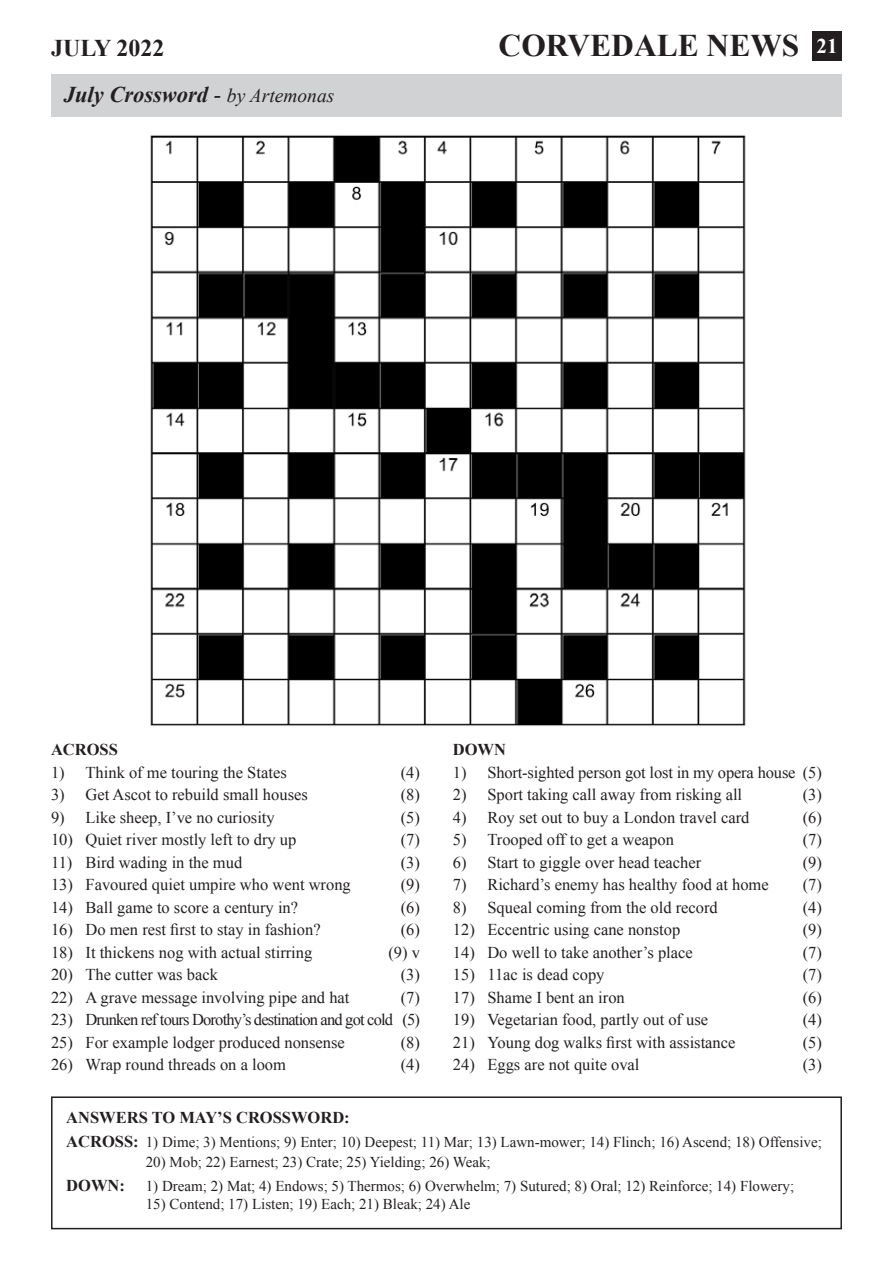
<style>
.page{position:relative;width:893px;height:1263px;background:#fff}
.page>*{position:absolute;margin:0;border:0;box-sizing:border-box;transform-origin:0 0}
.t1{font:700 31.5px "Times New Roman";color:#231f20}
.t2{font:700 24px "Times New Roman";color:#231f20}
.t3{font:italic 700 22.5px "Times New Roman";color:#231f20}
.t4{font:700 21px "Times New Roman";color:#fff}
.t5{font:16.5px "Times New Roman";color:#231f20}
.t6{font:16.5px "Times New Roman";letter-spacing:-.05em;color:#231f20}
.t7{font:700 16.5px "Times New Roman";color:#231f20}
.t8{font:15px "Times New Roman";color:#231f20}
.s1{font-weight:400}
.s2{font-weight:400;font-size:19.5px}
.s3{font-weight:700;font-size:16.5px}
</style>
<div class="page">
<img style="left:150px;top:135px;width:596px;height:591px">
<div style="left:51px;top:1096px;width:791px;height:133px;border:2px solid #231f20"></div>
<div style="left:51px;top:74px;width:791px;height:43px;background:#d1d2d4"></div>
<div style="left:812px;top:31px;width:30px;height:30px;background:#231f20"></div>
<p class="t2" style="left:51px;top:32px;width:115px">JULY 2022</p>
<p class="t1" style="left:499px;top:24px;width:302px">CORVEDALE NEWS</p>
<p class="t4" style="left:817px;top:31px;width:22px">21</p>
<p class="t3" style="left:64px;top:79px;width:272px">July Crossword <span class="s1">-</span> <span class="s2">by Artemonas</span></p>
<p class="t7" style="left:51px;top:738px;width:68px">ACROSS</p>
<p class="t5" style="left:51px;top:761px;width:237px">1) Think of me touring the States</p>
<p class="t5" style="left:401px;top:761px;width:21px">(4)</p>
<p class="t5" style="left:51px;top:784px;width:258px">3) Get Ascot to rebuild small houses</p>
<p class="t5" style="left:401px;top:784px;width:21px">(8)</p>
<p class="t5" style="left:51px;top:806px;width:225px">9) Like sheep, I’ve no curiosity</p>
<p class="t5" style="left:401px;top:806px;width:21px">(5)</p>
<p class="t5" style="left:51px;top:829px;width:247px">10) Quiet river mostly left to dry up</p>
<p class="t5" style="left:401px;top:829px;width:21px">(7)</p>
<p class="t5" style="left:51px;top:851px;width:193px">11) Bird wading in the mud</p>
<p class="t5" style="left:401px;top:851px;width:21px">(3)</p>
<p class="t5" style="left:51px;top:874px;width:301px">13) Favoured quiet umpire who went wrong</p>
<p class="t5" style="left:401px;top:874px;width:21px">(9)</p>
<p class="t5" style="left:51px;top:896px;width:249px">14) Ball game to score a century in?</p>
<p class="t5" style="left:401px;top:896px;width:21px">(6)</p>
<p class="t5" style="left:51px;top:919px;width:271px">16) Do men rest first to stay in fashion?</p>
<p class="t5" style="left:401px;top:919px;width:21px">(6)</p>
<p class="t5" style="left:51px;top:941px;width:263px">18) It thickens nog with actual stirring</p>
<p class="t5" style="left:388px;top:941px;width:33px">(9) v</p>
<p class="t5" style="left:51px;top:964px;width:168px">20) The cutter was back</p>
<p class="t5" style="left:401px;top:964px;width:21px">(3)</p>
<p class="t5" style="left:51px;top:986px;width:300px">22) A grave message involving pipe and hat</p>
<p class="t5" style="left:401px;top:986px;width:21px">(7)</p>
<p class="t6" style="left:51px;top:1009px;width:371px">23) Drunken ref tours Dorothy’s destination and got cold (5)</p>
<p class="t5" style="left:51px;top:1031px;width:295px">25) For example lodger produced nonsense</p>
<p class="t5" style="left:401px;top:1031px;width:21px">(8)</p>
<p class="t5" style="left:51px;top:1054px;width:237px">26) Wrap round threads on a loom</p>
<p class="t5" style="left:401px;top:1054px;width:21px">(4)</p>
<p class="t7" style="left:66px;top:1106px;width:285px">ANSWERS TO MAY’S CROSSWORD:</p>
<p class="t8" style="left:66px;top:1132px;width:757px"><span class="s3">ACROSS:</span> 1) Dime; 3) Mentions; 9) Enter; 10) Deepest; 11) Mar; 13) Lawn-mower; 14) Flinch; 16) Ascend; 18) Offensive;</p>
<p class="t8" style="left:146px;top:1152px;width:346px">20) Mob; 22) Earnest; 23) Crate; 25) Yielding; 26) Weak;</p>
<p class="t7" style="left:66px;top:1174px;width:60px">DOWN:</p>
<p class="t8" style="left:146px;top:1176px;width:650px">1) Dream; 2) Mat; 4) Endows; 5) Thermos; 6) Overwhelm; 7) Sutured; 8) Oral; 12) Reinforce; 14) Flowery;</p>
<p class="t8" style="left:146px;top:1194px;width:326px">15) Contend; 17) Listen; 19) Each; 21) Bleak; 24) Ale</p>
<p class="t7" style="left:453px;top:738px;width:55px">DOWN</p>
<p class="t5" style="left:453px;top:761px;width:371px">1) Short-sighted person got lost in my opera house (5)</p>
<p class="t5" style="left:453px;top:784px;width:291px">2) Sport taking call away from risking all</p>
<p class="t5" style="left:803px;top:784px;width:21px">(3)</p>
<p class="t5" style="left:453px;top:806px;width:298px">4) Roy set out to buy a London travel card</p>
<p class="t5" style="left:803px;top:806px;width:21px">(6)</p>
<p class="t5" style="left:453px;top:829px;width:223px">5) Trooped off to get a weapon</p>
<p class="t5" style="left:803px;top:829px;width:21px">(7)</p>
<p class="t5" style="left:453px;top:851px;width:250px">6) Start to giggle over head teacher</p>
<p class="t5" style="left:803px;top:851px;width:21px">(9)</p>
<p class="t5" style="left:453px;top:874px;width:317px">7) Richard’s enemy has healthy food at home</p>
<p class="t5" style="left:803px;top:874px;width:21px">(7)</p>
<p class="t5" style="left:453px;top:896px;width:267px">8) Squeal coming from the old record</p>
<p class="t5" style="left:803px;top:896px;width:21px">(4)</p>
<p class="t5" style="left:453px;top:919px;width:229px">12) Eccentric using cane nonstop</p>
<p class="t5" style="left:803px;top:919px;width:21px">(9)</p>
<p class="t5" style="left:453px;top:941px;width:241px">14) Do well to take another’s place</p>
<p class="t5" style="left:803px;top:941px;width:21px">(7)</p>
<p class="t5" style="left:453px;top:964px;width:153px">15) 11ac is dead copy</p>
<p class="t5" style="left:803px;top:964px;width:21px">(7)</p>
<p class="t5" style="left:453px;top:986px;width:173px">17) Shame I bent an iron</p>
<p class="t5" style="left:803px;top:986px;width:21px">(6)</p>
<p class="t5" style="left:453px;top:1009px;width:257px">19) Vegetarian food, partly out of use</p>
<p class="t5" style="left:803px;top:1009px;width:21px">(4)</p>
<p class="t5" style="left:453px;top:1031px;width:284px">21) Young dog walks first with assistance</p>
<p class="t5" style="left:803px;top:1031px;width:21px">(5)</p>
<p class="t5" style="left:453px;top:1054px;width:188px">24) Eggs are not quite oval</p>
<p class="t5" style="left:803px;top:1054px;width:21px">(3)</p>
</div>
